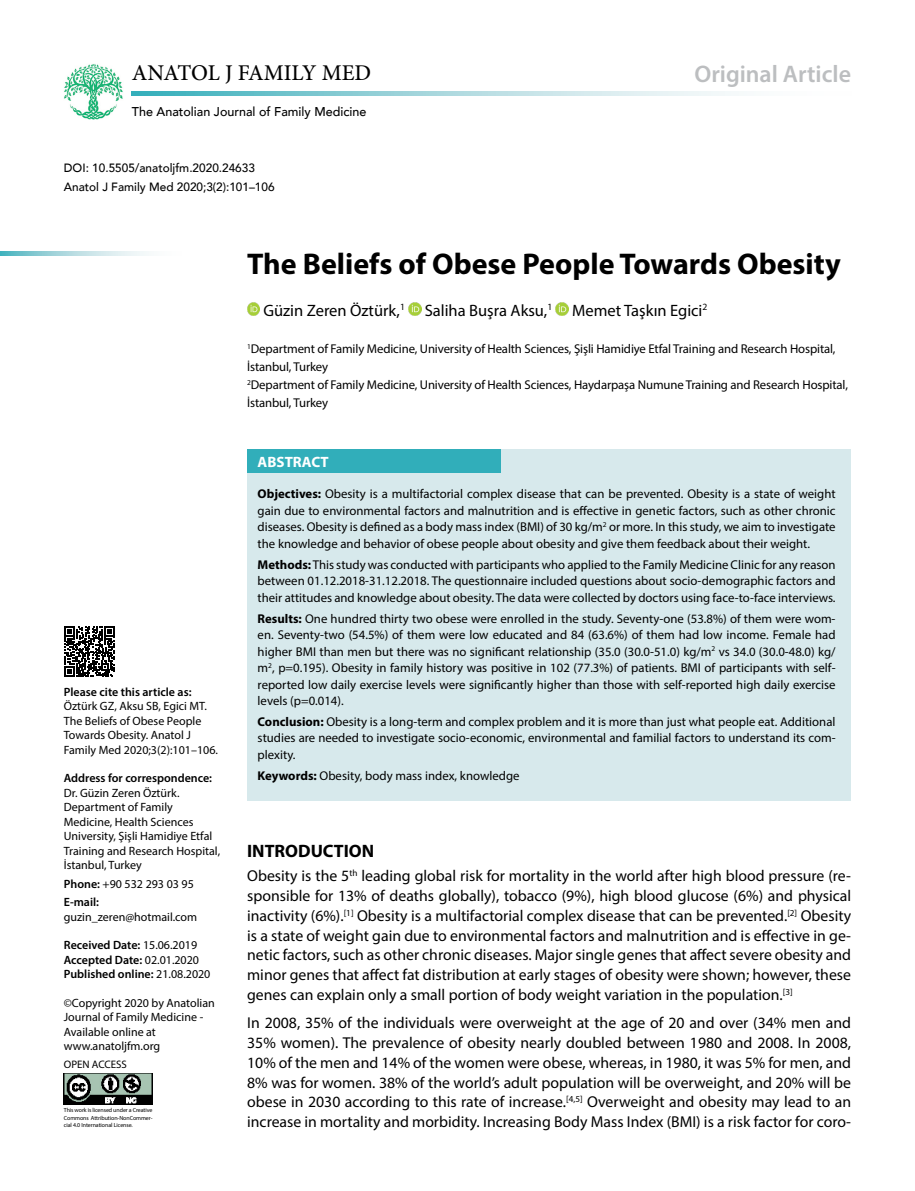
<style>
.page{position:relative;width:915px;height:1191px;background:#fff}
.page>*{position:absolute;margin:0;border:0;box-sizing:border-box;transform-origin:0 0}
.t1{font:700 30px "Myriad Pro";color:#000}
.t2{font:600 24px "Myriad Pro";color:#bcbec0}
.t3{font:500 22.5px "Minion Pro";letter-spacing:-.005em;color:#000}
.t4{font:700 18px "Myriad Pro";color:#000}
.t5{font:16.5px "Myriad Pro";color:#000}
.t6{font:15.75px/19.8px "Myriad Pro";color:#000;text-align:justify}
.t7{font:700 15px "Myriad Pro";color:#fff}
.t8{font:12.75px/16.5px "Myriad Pro";letter-spacing:-.005em;color:#000;text-align:justify}
.t9{font:500 12.75px "Avenir";color:#000}
.t10{font:12px/14.4px "Myriad Pro";color:#000}
.t11{font:600 12px/14.4px "Myriad Pro";color:#000}
.t12{font:500 12px/19.5px "Avenir";color:#000}
.t13{font:10.95px "Myriad Pro";color:#000}
.t14{font:6px/7.5px "Myriad Pro";letter-spacing:-.01em;color:#000;text-align:justify}
.s1{font-weight:400}
.s2{font-weight:700}
</style>
<div class="page">
<svg style="left:64px;top:626px;width:51px;height:51px"></svg>
<img style="left:64px;top:64px;width:59px;height:55px">
<div style="left:247px;top:449px;width:603px;height:352px;background:#d7e9ec"></div>
<div style="left:247px;top:449px;width:253px;height:24px;background:#31aeba"></div>
<svg style="left:247px;top:303px;width:13px;height:12px"></svg>
<svg style="left:408px;top:303px;width:13px;height:12px"></svg>
<svg style="left:555px;top:303px;width:13px;height:12px"></svg>
<svg style="left:132px;top:92px;width:599px;height:3px;background:#9fd5db"></svg>
<svg style="left:0;top:252px;width:147px;height:3px"></svg>
<img style="left:64px;top:1073px;width:88px;height:31px">
<h3 class="t3" style="left:132px;top:58px;width:241px">ANATOL J FAMILY MED</h3>
<h2 class="t2" style="left:694px;top:58px;width:158px">Original Article</h2>
<p class="t9" style="left:132px;top:101px;width:236px">The Anatolian Journal of Family Medicine</p>
<p class="t12" style="left:64px;top:157px;width:212px">DOI: 10.5505/anatoljfm.2020.24633<br>Anatol J Family Med 2020;3(2):101–106</p>
<h1 class="t1" style="left:247px;top:245px;width:595px">The Beliefs of Obese People Towards Obesity</h1>
<p class="t5" style="left:263px;top:300px;width:445px">Güzin Zeren Öztürk,<sup>1</sup> Saliha Buşra Aksu,<sup>1</sup> Memet Taşkın Egici<sup>2</sup></p>
<p class="t8" style="left:247px;top:340px;width:602px;line-height:18px;text-align:left"><sup>1</sup>Department of Family Medicine, University of Health Sciences, Şişli Hamidiye Etfal Training and Research Hospital, İstanbul, Turkey<br><sup>2</sup>Department of Family Medicine, University of Health Sciences, Haydarpaşa Numune Training and Research Hospital, İstanbul, Turkey</p>
<p class="t11" style="left:64px;top:684px;width:129px">Please cite this article as:</p>
<p class="t10" style="left:64px;top:699px;width:156px">Öztürk GZ, Aksu SB, Egici MT.<br>The Beliefs of Obese People<br>Towards Obesity. Anatol J<br>Family Med 2020;3(2):101–106.</p>
<p class="t11" style="left:64px;top:771px;width:150px">Address for correspondence:</p>
<p class="t10" style="left:64px;top:785px;width:158px">Dr. Güzin Zeren Öztürk.<br>Department of Family<br>Medicine, Health Sciences<br>University, Şişli Hamidiye Etfal<br>Training and Research Hospital,<br>İstanbul, Turkey</p>
<p class="t11" style="left:64px;top:874px;width:131px;line-height:18.6px">Phone: <span class="s1">+90 532 293 03 95<br></span>E-mail:</p>
<p class="t10" style="left:64px;top:909px;width:135px">guzin_zeren@hotmail.com</p>
<p class="t11" style="left:64px;top:938px;width:148px">Received Date: <span class="s1">15.06.2019<br></span>Accepted Date: <span class="s1">02.01.2020<br></span>Published online: <span class="s1">21.08.2020</span></p>
<p class="t10" style="left:64px;top:995px;width:152px">©Copyright 2020 by Anatolian<br>Journal of Family Medicine -<br>Available online at www.anatoljfm.org</p>
<p class="t13" style="left:64px;top:1057px;width:65px">OPEN ACCESS</p>
<p class="t14" style="left:64px;top:1106px;width:90px">This work is licensed under a Creative Commons Attribution-NonCommer&shy;cial 4.0 International License.</p>
<p class="t7" style="left:257px;top:452px;width:73px">ABSTRACT</p>
<p class="t8" style="left:257px;top:486px;width:579px"><span class="s2">Objectives:</span> Obesity is a multifactorial complex disease that can be prevented. Obesity is a state of weight gain due to environmental factors and malnutrition and is effective in genetic factors, such as other chronic diseases. Obesity is defined as a body mass index (BMI) of 30 kg/m<sup>2</sup> or more. In this study, we aim to investigate the knowledge and behavior of obese people about obesity and give them feedback about their weight.</p>
<p class="t8" style="left:257px;top:556px;width:579px"><span class="s2">Methods:</span> This study was conducted with participants who applied to the Family Medicine Clinic for any reason between 01.12.2018-31.12.2018. The questionnaire included questions about socio-demographic factors and their attitudes and knowledge about obesity. The data were collected by doctors using face-to-face interviews.</p>
<p class="t8" style="left:257px;top:610px;width:579px"><span class="s2">Results:</span> One hundred thirty two obese were enrolled in the study. Seventy-one (53.8%) of them were wom&shy;en. Seventy-two (54.5%) of them were low educated and 84 (63.6%) of them had low income. Female had higher BMI than men but there was no significant relationship (35.0 (30.0-51.0) kg/m<sup>2</sup> vs 34.0 (30.0-48.0) kg/ m<sup>2</sup>, p=0.195). Obesity in family history was positive in 102 (77.3%) of patients. BMI of participants with self&shy;reported low daily exercise levels were significantly higher than those with self-reported high daily exercise levels (p=0.014).</p>
<p class="t8" style="left:257px;top:713px;width:579px"><span class="s2">Conclusion:</span> Obesity is a long-term and complex problem and it is more than just what people eat. Additional studies are needed to investigate socio-economic, environmental and familial factors to understand its com&shy;plexity.</p>
<p class="t8" style="left:257px;top:767px;width:263px"><span class="s2">Keywords:</span> Obesity, body mass index, knowledge</p>
<h3 class="t4" style="left:247px;top:839px;width:129px">INTRODUCTION</h3>
<p class="t6" style="left:247px;top:865px;width:605px">Obesity is the 5<sup>th</sup> leading global risk for mortality in the world after high blood pressure (re&shy;sponsible for 13% of deaths globally), tobacco (9%), high blood glucose (6%) and physical inactivity (6%).<sup>[1]</sup> Obesity is a multifactorial complex disease that can be prevented.<sup>[2]</sup> Obesity is a state of weight gain due to environmental factors and malnutrition and is effective in ge&shy;netic factors, such as other chronic diseases. Major single genes that affect severe obesity and minor genes that affect fat distribution at early stages of obesity were shown; however, these genes can explain only a small portion of body weight variation in the population.<sup>[3]</sup></p>
<p class="t6" style="left:247px;top:1012px;width:605px">In 2008, 35% of the individuals were overweight at the age of 20 and over (34% men and 35% women). The prevalence of obesity nearly doubled between 1980 and 2008. In 2008, 10% of the men and 14% of the women were obese, whereas, in 1980, it was 5% for men, and 8% was for women. 38% of the world’s adult population will be overweight, and 20% will be obese in 2030 according to this rate of increase.<sup>[4,5]</sup> Overweight and obesity may lead to an increase in mortality and morbidity. Increasing Body Mass Index (BMI) is a risk factor for coro-</p>
</div>
